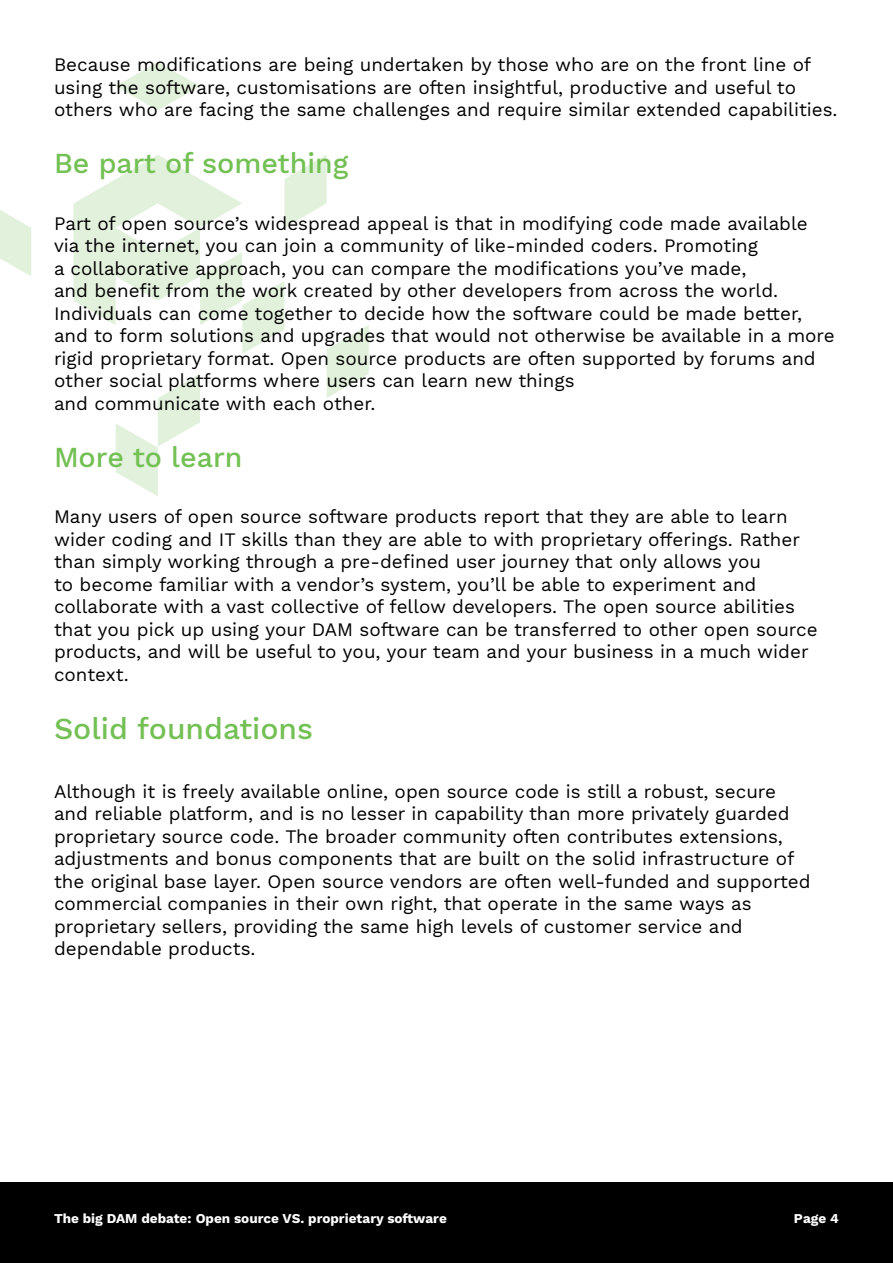
<style>
.page{position:relative;width:893px;height:1263px;background:#fff}
.page>*{position:absolute;margin:0;border:0;box-sizing:border-box;transform-origin:0 0}
.t1{font:500 30px "Work Sans";color:#73c054}
.t2{font:500 28.5px "Work Sans";color:#73c054}
.t3{font:18.75px/22.5px "Work Sans";color:#000}
.t4{font:700 13.5px "Work Sans";color:#fff}
</style>
<div class="page">
<svg style="left:0;top:210px;width:31px;height:66px"></svg>
<svg style="left:73px;top:155px;width:296px;height:341px"></svg>
<svg style="left:116px;top:62px;width:84px;height:48px"></svg>
<div style="left:0;top:1182px;width:893px;height:81px;background:#000"></div>
<p class="t3" style="left:54px;top:55px;width:785px">Because modifications are being undertaken by those who are on the front line of using the software, customisations are often insightful, productive and useful to others who are facing the same challenges and require similar extended capabilities.</p>
<h2 class="t2" style="left:54px;top:147px;width:296px">Be part of something</h2>
<p class="t3" style="left:54px;top:213px;width:782px">Part of open source’s widespread appeal is that in modifying code made available via the internet, you can join a community of like-minded coders. Promoting<br>a collaborative approach, you can compare the modifications you’ve made,<br>and benefit from the work created by other developers from across the world.<br>Individuals can come together to decide how the software could be made better, and to form solutions and upgrades that would not otherwise be available in a more rigid proprietary format. Open source products are often supported by forums and other social platforms where users can learn new things<br>and communicate with each other.</p>
<h2 class="t2" style="left:54px;top:440px;width:190px">More to learn</h2>
<p class="t3" style="left:54px;top:506px;width:765px">Many users of open source software products report that they are able to learn wider coding and IT skills than they are able to with proprietary offerings. Rather than simply working through a pre-defined user journey that only allows you<br>to become familiar with a vendor’s system, you’ll be able to experiment and collaborate with a vast collective of fellow developers. The open source abilities that you pick up using your DAM software can be transferred to other open source products, and will be useful to you, your team and your business in a much wider context.</p>
<h1 class="t1" style="left:54px;top:711px;width:261px">Solid foundations</h1>
<p class="t3" style="left:54px;top:781px;width:758px">Although it is freely available online, open source code is still a robust, secure and reliable platform, and is no lesser in capability than more privately guarded proprietary source code. The broader community often contributes extensions, adjustments and bonus components that are built on the solid infrastructure of the original base layer. Open source vendors are often well-funded and supported commercial companies in their own right, that operate in the same ways as proprietary sellers, providing the same high levels of customer service and dependable products.</p>
<p class="t4" style="left:54px;top:1210px;width:394px">The big DAM debate: Open source VS. proprietary software</p>
<p class="t4" style="left:794px;top:1210px;width:47px">Page 4</p>
</div>
